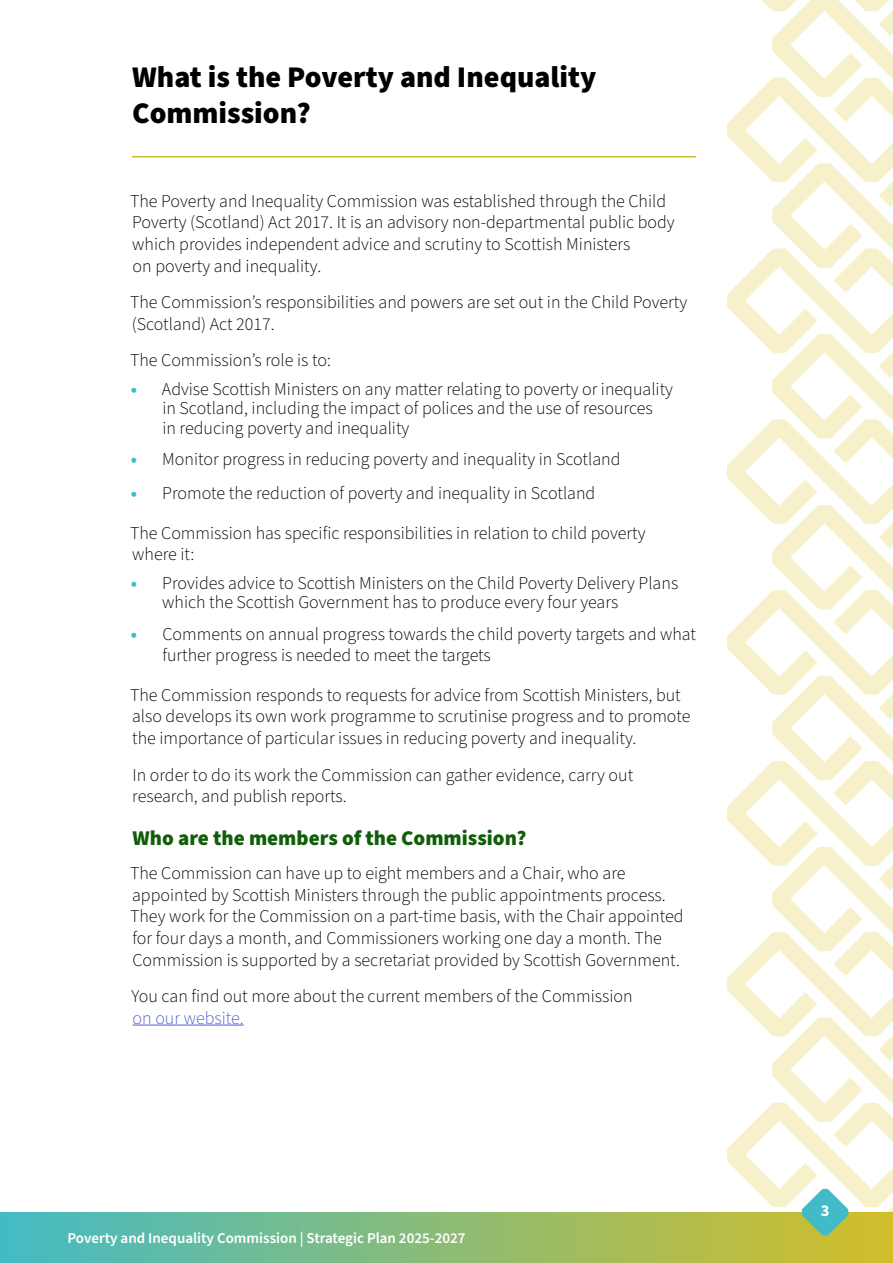
<style>
.page{position:relative;width:893px;height:1263px;background:#fff}
.page>*{position:absolute;margin:0;border:0;box-sizing:border-box;transform-origin:0 0}
.H1_Title_SSP_Black_20_24{font:900 30px/36px "Source Sans Pro";color:#000}
.H2_-_Subheads_SSP_Black_14_16_8_Green{font:900 21px "Source Sans Pro";color:#115e0a}
.P_-_Body_SSP_Light_12_14_4{font:300 18px/21.6px "Source Sans Pro";color:#000}
.P_-_Body_Bullets_SSP_Light_12_13{font:300 18px/19.5px "Source Sans Pro";color:#000}
.t1{font:700 16.5px "Source Sans Pro";color:#fff}
.t2{font:600 15px "Source Sans Pro";color:#fff}
.s1{font-weight:700;color:#42bbc6}
.s2{color:#4f5cd6}
</style>
<div class="page">
<svg style="left:0;top:1236px;width:727px;height:27px;background:#7ebb83"></svg>
<svg style="left:0;top:1213px;width:727px;height:23px;background:#7ebb83"></svg>
<svg style="left:727px;top:0;width:166px;height:1263px"></svg>
<hr style="left:133px;top:1024px;width:111px;height:1px;background:#4f5cd6">
<hr style="left:132px;top:156px;width:564px;height:2px;background:#cfbd2d">
<h1 class="H1_Title_SSP_Black_20_24" style="left:132px;top:60px;width:466px">What is the Poverty and Inequality<br>Commission?</h1>
<p class="P_-_Body_SSP_Light_12_14_4" style="left:130px;top:190px;width:546px">The Poverty and Inequality Commission was established through the Child Poverty (Scotland) Act 2017. It is an advisory non-departmental public body which provides independent advice and scrutiny to Scottish Ministers<br>on poverty and inequality.</p>
<p class="P_-_Body_SSP_Light_12_14_4" style="left:130px;top:292px;width:559px">The Commission’s responsibilities and powers are set out in the Child Poverty (Scotland) Act 2017.</p>
<p class="P_-_Body_SSP_Light_12_14_4" style="left:130px;top:350px;width:202px">The Commission’s role is to:</p>
<p class="P_-_Body_Bullets_SSP_Light_12_13" style="left:162px;top:380px;width:512px;text-indent:-32px"><span class="s1">•</span> Advise Scottish Ministers on any matter relating to poverty or inequality in Scotland, including the impact of polices and the use of resources<br>in reducing poverty and inequality</p>
<p class="P_-_Body_Bullets_SSP_Light_12_13" style="left:131px;top:450px;width:491px"><span class="s1">•</span> Monitor progress in reducing poverty and inequality in Scotland</p>
<p class="P_-_Body_Bullets_SSP_Light_12_13" style="left:131px;top:484px;width:466px"><span class="s1">•</span> Promote the reduction of poverty and inequality in Scotland</p>
<p class="P_-_Body_SSP_Light_12_14_4" style="left:130px;top:522px;width:517px">The Commission has specific responsibilities in relation to child poverty where it:</p>
<p class="P_-_Body_Bullets_SSP_Light_12_13" style="left:162px;top:573px;width:517px;text-indent:-31px"><span class="s1">•</span> Provides advice to Scottish Ministers on the Child Poverty Delivery Plans which the Scottish Government has to produce every four years</p>
<p class="P_-_Body_Bullets_SSP_Light_12_13" style="left:162px;top:623px;width:535px;line-height:21.6px;text-indent:-31px"><span class="s1">•</span> Comments on annual progress towards the child poverty targets and what further progress is needed to meet the targets</p>
<p class="P_-_Body_SSP_Light_12_14_4" style="left:130px;top:685px;width:562px">The Commission responds to requests for advice from Scottish Ministers, but also develops its own work programme to scrutinise progress and to promote the importance of particular issues in reducing poverty and inequality.</p>
<p class="P_-_Body_SSP_Light_12_14_4" style="left:132px;top:764px;width:502px">In order to do its work the Commission can gather evidence, carry out research, and publish reports.</p>
<h2 class="H2_-_Subheads_SSP_Black_14_16_8_Green" style="left:133px;top:824px;width:395px">Who are the members of the Commission?</h2>
<p class="P_-_Body_SSP_Light_12_14_4" style="left:130px;top:863px;width:555px">The Commission can have up to eight members and a Chair, who are appointed by Scottish Ministers through the public appointments process.<br>They work for the Commission on a part-time basis, with the Chair appointed for four days a month, and Commissioners working one day a month. The Commission is supported by a secretariat provided by Scottish Government.</p>
<p class="P_-_Body_SSP_Light_12_14_4" style="left:132px;top:986px;width:503px">You can find out more about the current members of the Commission <span class="s2">on our website.</span></p>
<p class="t2" style="left:68px;top:1228px;width:399px">Poverty and Inequality Commission | Strategic Plan 2025-2027</p>
<p class="t1" style="left:821px;top:1199px;width:10px">3</p>
</div>
